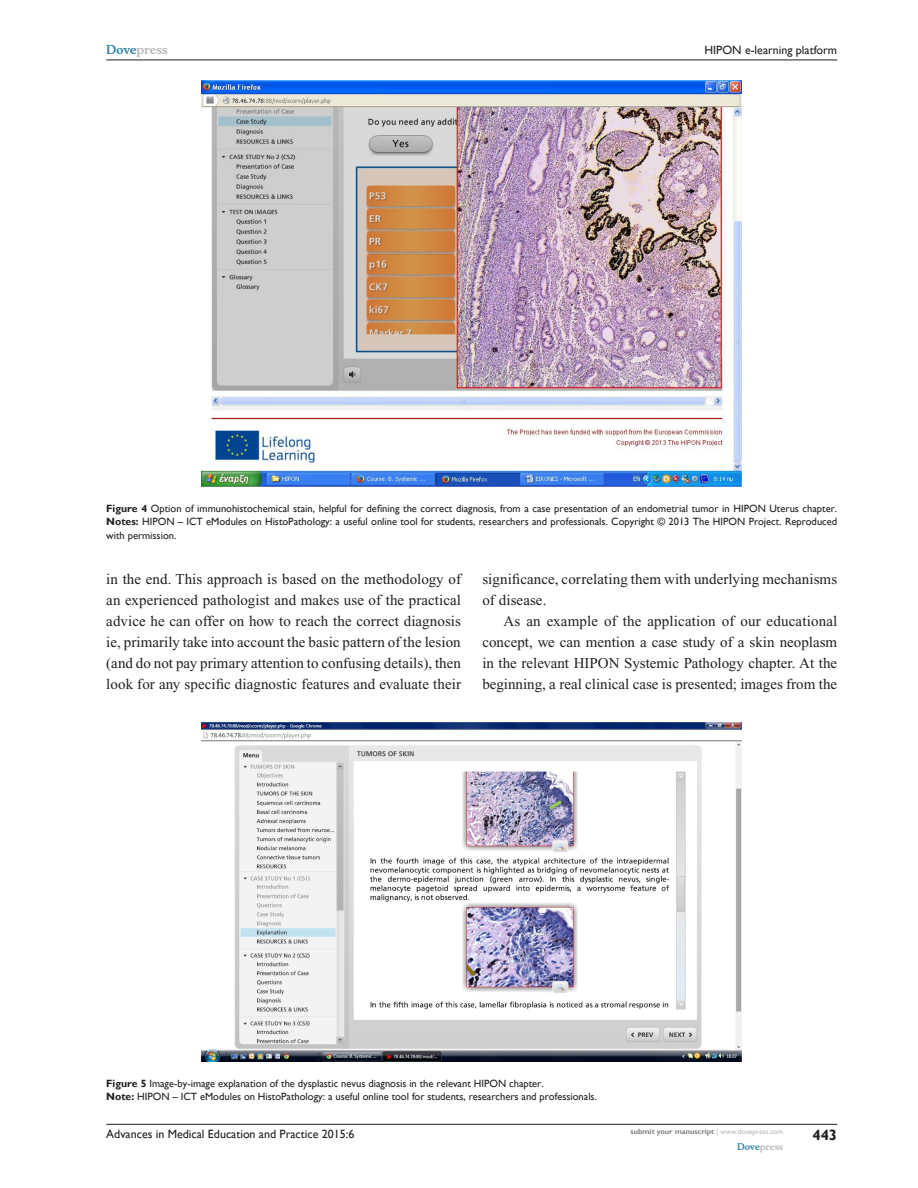
<style>
.page{position:relative;width:918px;height:1188px;background:#fff}
.page>*{position:absolute;margin:0;border:0;box-sizing:border-box;transform-origin:0 0}
.TxF{font:15px/21px "Times New Roman";letter-spacing:.005em;color:#231f20;text-align:justify}
.Tx{font:15px/21px "Times New Roman";color:#231f20;text-align:justify}
.t1{font:700 15px "Gill Sans";color:#231f20}
.t2{font:12px "Gill Sans";color:#231f20}
.t3{font:700 12px "Musee";color:#b8b9bc}
.FC{font:10.5px/13.5px "Gill Sans";color:#231f20}
.FigSNRI{font:10.5px "Gill Sans";color:#231f20}
.t4{font:700 9px "Musee";color:#b8b9bc}
.t5{font:700 7.5px "Gill Sans";color:#808285}
.s1{color:#3485ae}
.s2{font-weight:700}
.s3{font-weight:400;color:#b8b9bc}
</style>
<div class="page">
<hr style="left:106px;top:1124px;width:731px;height:1px;background:#231f20">
<hr style="left:106px;top:60px;width:731px;height:1px;background:#231f20">
<img style="left:202px;top:81px;width:540px;height:406px">
<img style="left:202px;top:722px;width:540px;height:340px">
<p class="t3" style="left:106px;top:43px;width:63px"><span class="s1">Dove</span>press</p>
<p class="t2" style="left:705px;top:43px;width:134px">HIPON e-learning platform</p>
<p class="FC" style="left:106px;top:502px;width:732px"><span class="s2">Figure 4</span> Option of immunohistochemical stain, helpful for defining the correct diagnosis, from a case presentation of an endometrial tumor in HIPON Uterus chapter.<br><span class="s2">Notes:</span> HIPON – ICT</p>
<p class="FC" style="left:206px;top:515px;width:632px">eModules on HistoPathology: a useful online tool for students, researchers and professionals. Copyright © 2013 The HIPON Project. Reproduced</p>
<p class="FC" style="left:106px;top:529px;width:72px">with permission.</p>
<p class="TxF" style="left:106px;top:568px;width:356px">in the end. This approach is based on the methodology of an experienced pathologist and makes use of the practical advice he can offer on how to reach the correct diagnosis ie, primarily take into account the basic pattern of the lesion (and do not pay primary attention to confusing details), then look for any specific diagnostic features and evaluate their</p>
<p class="TxF" style="left:482px;top:568px;width:356px">significance, correlating them with underlying mechanisms of disease.</p>
<p class="Tx" style="left:482px;top:610px;width:357px;text-indent:21px">As an example of the application of our educational concept, we can mention a case study of a skin neoplasm in the relevant HIPON Systemic Pathology chapter. At the beginning, a real clinical case is presented; images from the</p>
<p class="FC" style="left:106px;top:1077px;width:439px"><span class="s2">Figure 5</span> Image-by-image explanation of the dysplastic nevus diagnosis in the relevant HIPON chapter.</p>
<p class="FigSNRI" style="left:106px;top:1091px;width:81px"><span class="s2">Note:</span> HIPON – ICT</p>
<p class="FigSNRI" style="left:200px;top:1091px;width:398px">eModules on HistoPathology: a useful online tool for students, researchers and professionals.</p>
<p class="t2" style="left:106px;top:1127px;width:250px">Advances in Medical Education and Practice 2015:6</p>
<p class="t5" style="left:631px;top:1127px;width:154px">submit your manuscript <span class="s3">| www.dovepress.com</span></p>
<p class="t4" style="left:737px;top:1141px;width:48px"><span class="s1">Dove</span>press</p>
<h1 class="t1" style="left:812px;top:1126px;width:26px">443</h1>
</div>
